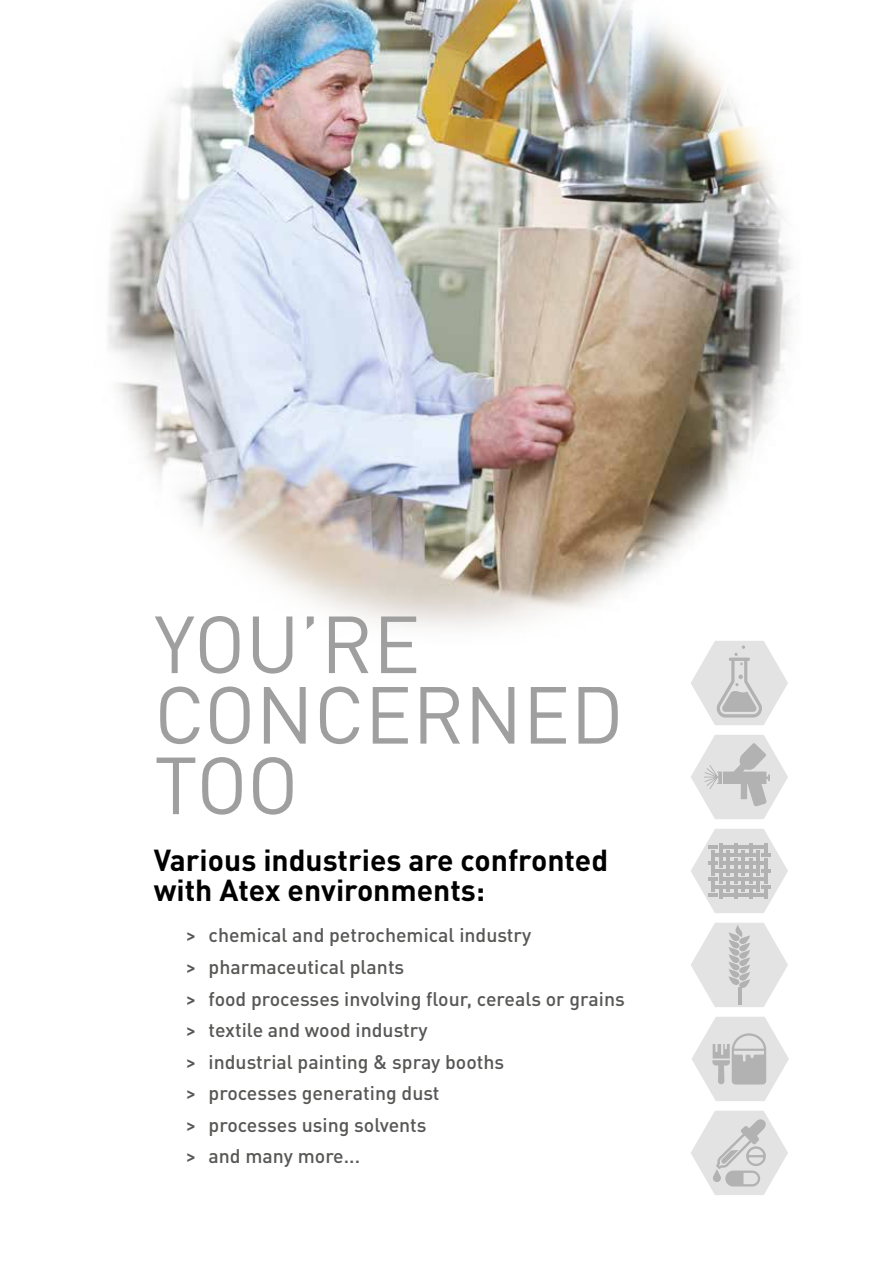
<style>
.page{position:relative;width:893px;height:1263px;background:#fff}
.page>*{position:absolute;margin:0;border:0;box-sizing:border-box;transform-origin:0 0}
.t1{font:79.5px/70.5px "DINOT";color:#9f9f9f}
.t2{font:700 30px/30px "DINOT";color:#000}
.t3{font:500 19.5px/31.5px "DINOT";color:#575756}
</style>
<div class="page">
<img style="left:108px;top:0;width:684px;height:627px">
<svg style="left:691px;top:641px;width:98px;height:554px"></svg>
<h1 class="t1" style="left:154px;top:608px;width:471px">YOU’RE<br>CONCERNED<br>TOO</h1>
<h2 class="t2" style="left:154px;top:844px;width:456px">Various industries are confronted with Atex environments:</h2>
<p class="t3" style="left:186px;top:919px;width:441px">&gt; chemical and petrochemical industry<br>&gt; pharmaceutical plants<br>&gt; food processes involving flour, cereals or grains &gt; textile and wood industry<br>&gt; industrial painting &amp; spray booths<br>&gt; processes generating dust<br>&gt; processes using solvents<br>&gt; and many more...</p>
</div>
